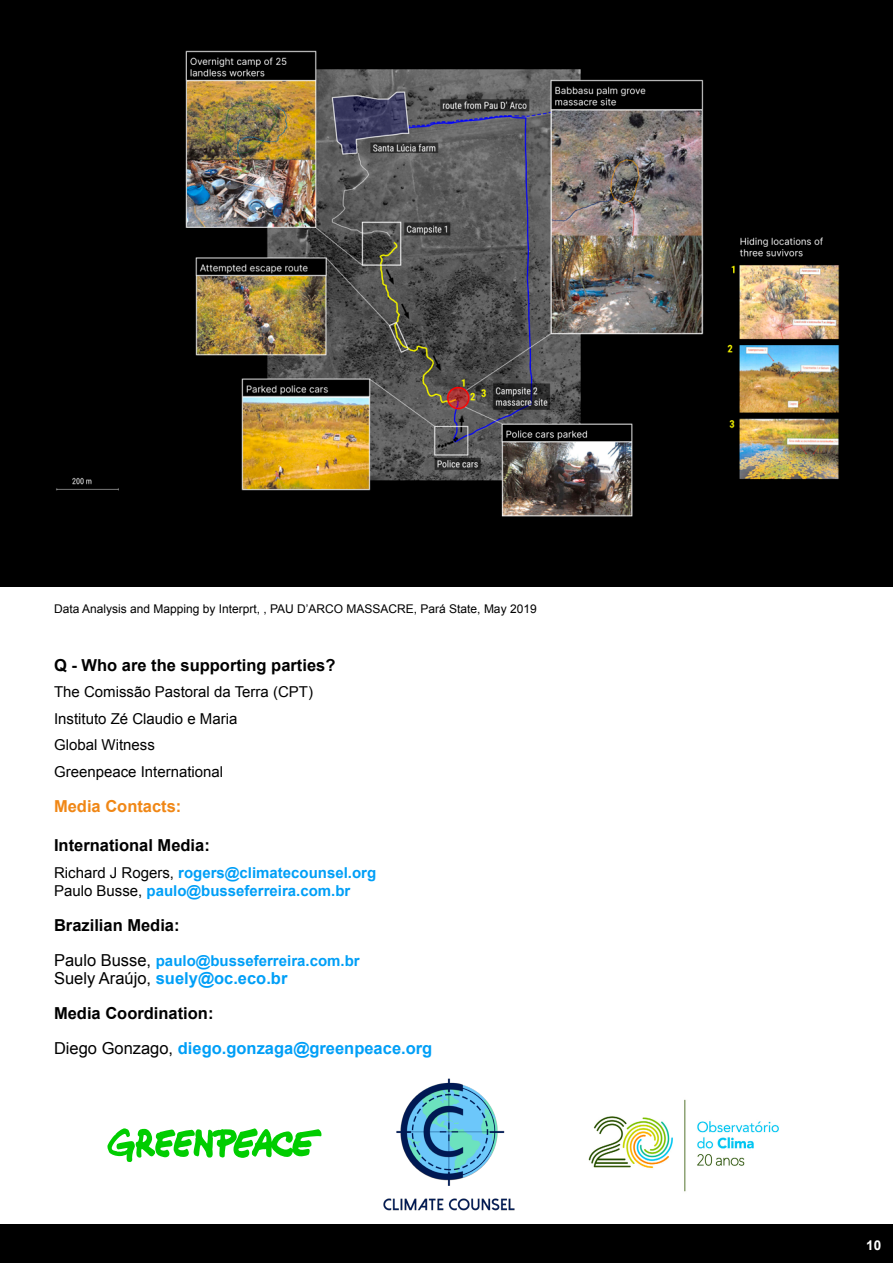
<style>
.page{position:relative;width:893px;height:1263px;background:#fff}
.page>*{position:absolute;margin:0;border:0;box-sizing:border-box;transform-origin:0 0}
.t1{font:700 16.5px/35px "Arial";color:#009ff7}
.t2{font:700 16.5px "Arial";color:#000}
.t3{font:700 16.5px "Arial";color:#f08716}
.t4{font:700 15px/18px "Arial";color:#009ff7}
.t5{font:15px/26.5px "Arial";color:#000}
.t6{font:700 13.5px "Arial";color:#fff}
.t7{font:12px "Arial";color:#000}
.s1{font-weight:400;color:#000}
.s2{font-weight:400;font-size:16.5px;color:#000}
.s3{color:#000}
</style>
<div class="page">
<div style="left:0;top:1225px;width:893px;height:38px;background:#000"></div>
<div style="left:0;top:0;width:893px;height:587px;background:#000"></div>
<img style="left:56px;top:50px;width:784px;height:467px">
<img style="left:383px;top:1078px;width:132px;height:133px">
<svg style="left:107px;top:1128px;width:214px;height:34px"></svg>
<img style="left:589px;top:1099px;width:190px;height:93px">
<p class="t7" style="left:54px;top:600px;width:484px">Data Analysis and Mapping by Interprt, , PAU D’ARCO MASSACRE, Pará State, May 2019</p>
<p class="t2" style="left:54px;top:654px;width:283px">Q - Who are the supporting parties?</p>
<p class="t5" style="left:54px;top:679px;width:260px">The Comissão Pastoral da Terra (CPT)<br>Instituto Zé Claudio e Maria<br>Global Witness<br>Greenpeace International</p>
<p class="t3" style="left:54px;top:795px;width:129px">Media Contacts:</p>
<p class="t2" style="left:54px;top:834px;width:157px">International Media:</p>
<p class="t4" style="left:54px;top:864px;width:324px"><span class="s1">Richard J Rogers,</span> rogers@climatecounsel.org<br><span class="s1">Paulo Busse,</span> paulo@busseferreira.com.br</p>
<p class="t2" style="left:54px;top:914px;width:127px">Brazilian Media:</p>
<p class="t4" style="left:54px;top:952px;width:307px"><span class="s2">Paulo Busse,</span> paulo@busseferreira.com.br</p>
<p class="t1" style="left:54px;top:961px;width:380px"><span class="s1">Suely Araújo,</span> suely@oc.eco.br<br><span class="s3">Media Coordination:<br></span><span class="s1">Diego Gonzago,</span> diego.gonzaga@greenpeace.org</p>
<p class="t6" style="left:866px;top:1236px;width:17px">10</p>
</div>
